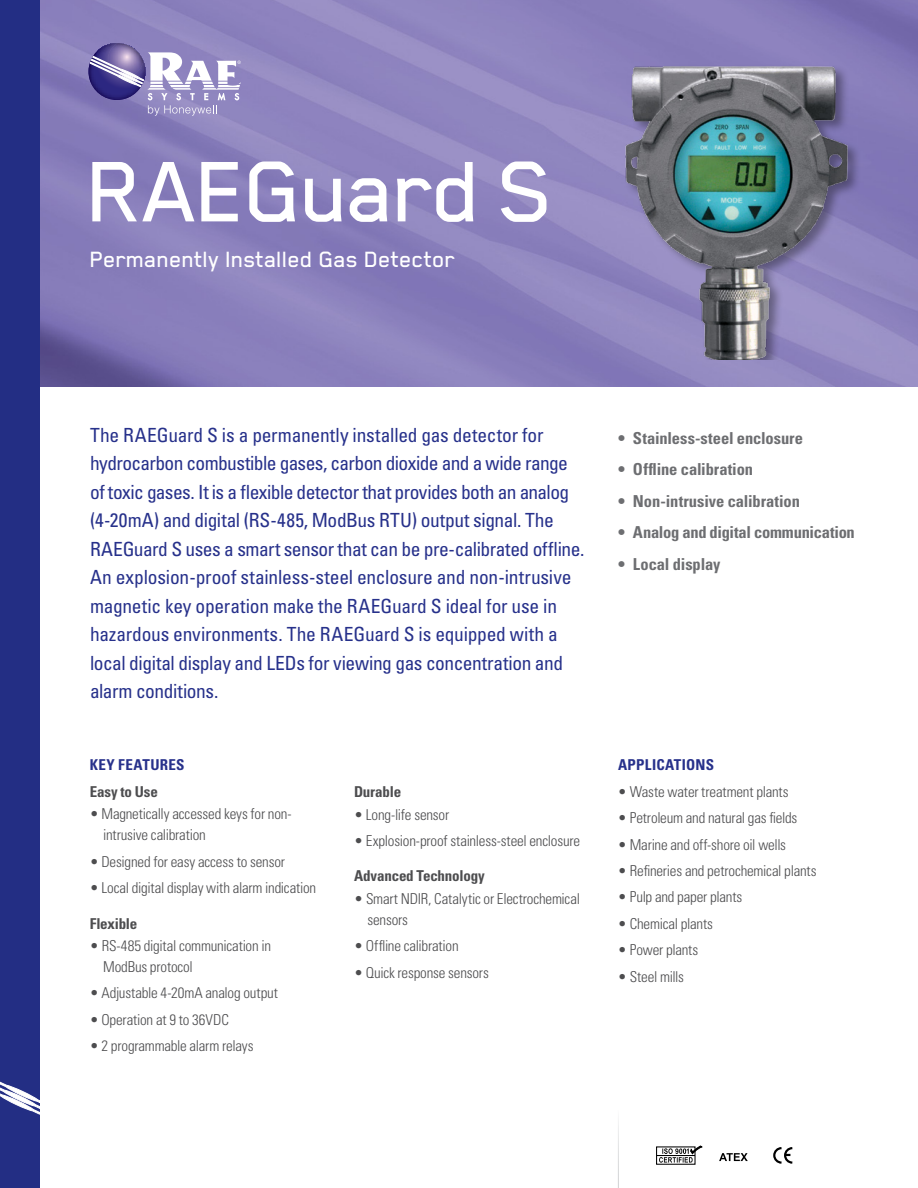
<style>
.page{position:relative;width:918px;height:1188px;background:#fff}
.page>*{position:absolute;margin:0;border:0;box-sizing:border-box;transform-origin:0 0}
.t1{font:500 99px "Blender";letter-spacing:-.02em;color:#fff}
.t2{font:500 25.5px "Blender";color:#fff}
.t3{font:condensed 19.5px/28.5px "Univers LT Std";letter-spacing:-.015em;color:#27318b}
.t4{font:700 condensed 16.5px "Univers LT Std";letter-spacing:-.01em;color:#6d6e71}
.t5{font:300 condensed 15px/21px "Univers LT Std";letter-spacing:-.015em;color:#4d4d4f}
.t6{font:700 condensed 15px "Univers LT Std";letter-spacing:-.01em;color:#4d4d4f}
.t7{font:700 condensed 15px "Univers LT Std";letter-spacing:.03em;color:#27318b}
</style>
<div class="page">
<img style="left:40px;top:0;width:878px;height:387px">
<svg style="left:88px;top:43px;width:153px;height:73px"></svg>
<div style="left:0;top:0;width:40px;height:1188px;background:#232e84"></div>
<svg style="left:0;top:1081px;width:40px;height:33px"></svg>
<hr style="left:657px;top:1155px;width:38px;height:1px;background:#000">
<div style="left:656px;top:1146px;width:40px;height:19px;border:1px solid #000"></div>
<svg style="left:659px;top:1146px;width:44px;height:17px"></svg>
<svg style="left:719px;top:1153px;width:29px;height:8px"></svg>
<svg style="left:773px;top:1147px;width:20px;height:17px"></svg>
<div style="left:624px;top:64px;width:237px;height:296px;background:#000;opacity:.35"></div>
<img style="left:618px;top:61px;width:234px;height:299px">
<h1 class="t1" style="left:88px;top:139px;width:468px">RAEGuard S</h1>
<h2 class="t2" style="left:90px;top:246px;width:367px">Permanently Installed Gas Detector</h2>
<p class="t3" style="left:90px;top:420px;width:496px">The RAEGuard S is a permanently installed gas detector for hydrocarbon combustible gases, carbon dioxide and a wide range of toxic gases. It is a flexible detector that provides both an analog (4-20mA) and digital (RS-485, ModBus RTU) output signal. The RAEGuard S uses a smart sensor that can be pre-calibrated offline.<br>An explosion-proof stainless-steel enclosure and non-intrusive magnetic key operation make the RAEGuard S ideal for use in hazardous environments. The RAEGuard S is equipped with a local digital display and LEDs for viewing gas concentration and alarm conditions.</p>
<p class="t4" style="left:618px;top:428px;width:187px">• Stainless-steel enclosure</p>
<p class="t4" style="left:618px;top:460px;width:137px">• Offline calibration</p>
<p class="t4" style="left:618px;top:491px;width:184px">• Non-intrusive calibration</p>
<p class="t4" style="left:618px;top:523px;width:238px">• Analog and digital communication</p>
<p class="t4" style="left:618px;top:554px;width:104px">• Local display</p>
<p class="t7" style="left:90px;top:756px;width:95px">Key Features</p>
<p class="t6" style="left:90px;top:782px;width:70px">Easy to Use</p>
<p class="t5" style="left:103px;top:804px;width:190px;text-indent:-14px">• Magnetically accessed keys for non&shy;intrusive calibration</p>
<p class="t5" style="left:90px;top:851px;width:197px">• Designed for easy access to sensor</p>
<p class="t5" style="left:90px;top:877px;width:228px">• Local digital display with alarm indication</p>
<p class="t6" style="left:90px;top:914px;width:49px">Flexible</p>
<p class="t5" style="left:103px;top:935px;width:169px;text-indent:-13px">• RS-485 digital communication in<br>ModBus protocol</p>
<p class="t5" style="left:90px;top:983px;width:190px">• Adjustable 4-20mA analog output</p>
<p class="t5" style="left:90px;top:1009px;width:141px">• Operation at 9 to 36VDC</p>
<p class="t5" style="left:90px;top:1035px;width:165px">• 2 programmable alarm relays</p>
<p class="t6" style="left:354px;top:783px;width:49px">Durable</p>
<p class="t5" style="left:354px;top:804px;width:97px">• Long-life sensor</p>
<p class="t5" style="left:354px;top:830px;width:228px">• Explosion-proof stainless-steel enclosure</p>
<p class="t6" style="left:354px;top:867px;width:132px">Advanced Technology</p>
<p class="t5" style="left:368px;top:888px;width:214px;text-indent:-14px">• Smart NDIR, Catalytic or Electrochemical sensors</p>
<p class="t5" style="left:354px;top:936px;width:106px">• Offline calibration</p>
<p class="t5" style="left:354px;top:962px;width:136px">• Quick response sensors</p>
<p class="t7" style="left:618px;top:756px;width:79px">Applications</p>
<p class="t5" style="left:618px;top:781px;width:172px">• Waste water treatment plants</p>
<p class="t5" style="left:618px;top:807px;width:181px">• Petroleum and natural gas fields</p>
<p class="t5" style="left:618px;top:834px;width:170px">• Marine and off-shore oil wells</p>
<p class="t5" style="left:618px;top:860px;width:200px">• Refineries and petrochemical plants</p>
<p class="t5" style="left:618px;top:887px;width:126px">• Pulp and paper plants</p>
<p class="t5" style="left:618px;top:913px;width:97px">• Chemical plants</p>
<p class="t5" style="left:618px;top:939px;width:82px">• Power plants</p>
<p class="t5" style="left:618px;top:966px;width:68px">• Steel mills</p>
</div>
